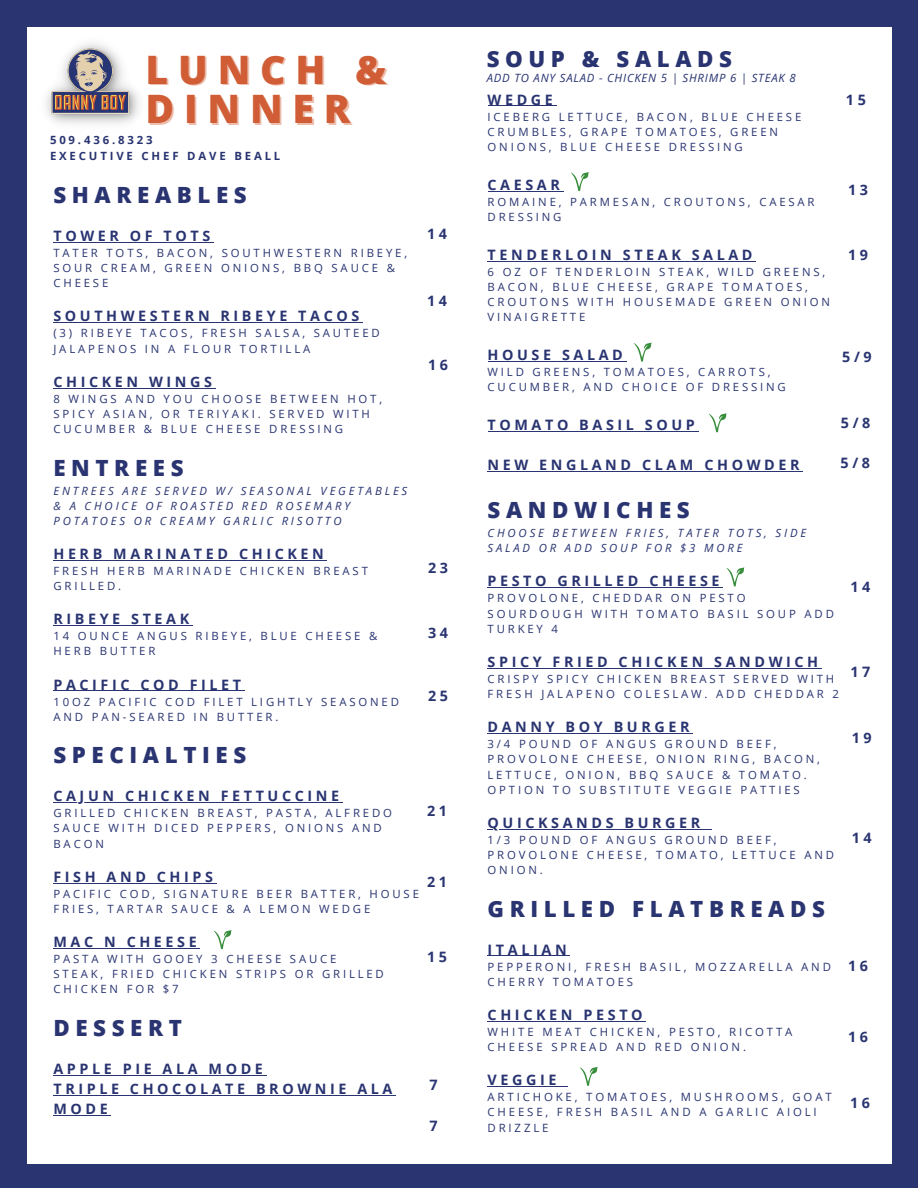
<style>
.page{position:relative;width:918px;height:1188px;background:#fff}
.page>*{position:absolute;margin:0;border:0;box-sizing:border-box;transform-origin:0 0}
.t1{font:800 39.15px "Open Sans";letter-spacing:.25em;color:#d05d35}
.t2{font:800 22.35px "Open Sans";letter-spacing:.25em;color:#293471}
.t3{font:700 14.4px/20px "Open Sans";letter-spacing:.25em;color:#293471}
.t4{font:11.4px/15.1px "Open Sans";letter-spacing:.25em;color:#293471}
.t5{font:italic 11.4px/15.1px "Open Sans";letter-spacing:.25em;color:#293471}
.t6{font:italic 11.4px "Open Sans";letter-spacing:.07em;color:#293471}
.t7{font:700 11.4px "Open Sans";letter-spacing:.25em;color:#293471}
</style>
<div class="page">
<div style="left:0;top:0;width:918px;height:1188px;background:linear-gradient(to right,#293471,#293471)"></div>
<div style="left:27px;top:27px;width:864px;height:1136px;background:#fff"></div>
<img style="left:46px;top:43px;width:93px;height:81px">
<hr style="left:53px;top:242px;width:161px;height:1px;background:#293471">
<hr style="left:53px;top:322px;width:310px;height:1px;background:#293471">
<hr style="left:53px;top:388px;width:163px;height:1px;background:#293471">
<hr style="left:53px;top:560px;width:274px;height:1px;background:#293471">
<hr style="left:53px;top:625px;width:140px;height:1px;background:#293471">
<hr style="left:53px;top:690px;width:192px;height:1px;background:#293471">
<hr style="left:53px;top:802px;width:290px;height:1px;background:#293471">
<hr style="left:53px;top:883px;width:164px;height:1px;background:#293471">
<hr style="left:53px;top:948px;width:147px;height:1px;background:#293471">
<svg style="left:53px;top:1075px;width:14px;height:1px"></svg>
<hr style="left:67px;top:1075px;width:200px;height:1px;background:#293471">
<hr style="left:53px;top:1095px;width:343px;height:1px;background:#293471">
<hr style="left:53px;top:1115px;width:58px;height:1px;background:#293471">
<hr style="left:488px;top:105px;width:68px;height:1px;background:#293471">
<hr style="left:488px;top:191px;width:75px;height:1px;background:#293471">
<hr style="left:488px;top:261px;width:268px;height:1px;background:#293471">
<hr style="left:488px;top:361px;width:138px;height:1px;background:#293471">
<hr style="left:488px;top:431px;width:210px;height:1px;background:#293471">
<hr style="left:488px;top:471px;width:315px;height:1px;background:#293471">
<hr style="left:488px;top:587px;width:235px;height:1px;background:#293471">
<hr style="left:488px;top:668px;width:334px;height:1px;background:#293471">
<hr style="left:488px;top:733px;width:205px;height:1px;background:#293471">
<hr style="left:488px;top:829px;width:216px;height:1px;background:#293471">
<hr style="left:488px;top:956px;width:82px;height:1px;background:#293471">
<hr style="left:488px;top:1021px;width:158px;height:1px;background:#293471">
<hr style="left:488px;top:1086px;width:72px;height:1px;background:#293471">
<svg style="left:726px;top:567px;width:18px;height:19px"></svg>
<svg style="left:580px;top:1067px;width:18px;height:19px"></svg>
<svg style="left:214px;top:930px;width:18px;height:19px"></svg>
<svg style="left:571px;top:172px;width:18px;height:19px"></svg>
<svg style="left:634px;top:343px;width:18px;height:19px"></svg>
<svg style="left:709px;top:413px;width:18px;height:19px"></svg>
<p class="t1" style="left:146px;top:42px;width:243px">LUNCH &amp;</p>
<p class="t1" style="left:146px;top:81px;width:206px">DINNER</p>
<p class="t7" style="left:50px;top:132px;width:104px">509.436.8323</p>
<p class="t7" style="left:50px;top:147px;width:232px">EXECUTIVE CHEF DAVE BEALL</p>
<p class="t2" style="left:53px;top:179px;width:195px">SHAREABLES</p>
<p class="t3" style="left:53px;top:225px;width:158px">TOWER OF TOTS</p>
<p class="t4" style="left:53px;top:245px;width:355px">TATER TOTS, BACON, SOUTHWESTERN RIBEYE,<br>SOUR CREAM, GREEN ONIONS, BBQ SAUCE &amp;<br>CHEESE</p>
<p class="t3" style="left:53px;top:306px;width:307px">SOUTHWESTERN RIBEYE TACOS</p>
<p class="t4" style="left:53px;top:325px;width:328px">(3) RIBEYE TACOS, FRESH SALSA, SAUTEED<br>JALAPENOS IN A FLOUR TORTILLA</p>
<p class="t3" style="left:53px;top:371px;width:160px">CHICKEN WINGS</p>
<p class="t4" style="left:53px;top:391px;width:330px">8 WINGS AND YOU CHOOSE BETWEEN HOT,<br>SPICY ASIAN, OR TERIYAKI. SERVED WITH<br>CUCUMBER &amp; BLUE CHEESE DRESSING</p>
<p class="t2" style="left:53px;top:452px;width:132px">ENTREES</p>
<p class="t5" style="left:53px;top:483px;width:355px">ENTREES ARE SERVED W/ SEASONAL VEGETABLES &amp; A CHOICE OF ROASTED RED ROSEMARY<br>POTATOES OR CREAMY GARLIC RISOTTO</p>
<p class="t3" style="left:53px;top:543px;width:272px">HERB MARINATED CHICKEN</p>
<p class="t4" style="left:53px;top:563px;width:316px">FRESH HERB MARINADE CHICKEN BREAST<br>GRILLED.</p>
<p class="t3" style="left:53px;top:609px;width:137px">RIBEYE STEAK</p>
<p class="t4" style="left:53px;top:628px;width:325px">14 OUNCE ANGUS RIBEYE, BLUE CHEESE &amp;<br>HERB BUTTER</p>
<p class="t3" style="left:53px;top:674px;width:189px">PACIFIC COD FILET</p>
<p class="t4" style="left:53px;top:694px;width:347px">10OZ PACIFIC COD FILET LIGHTLY SEASONED<br>AND PAN-SEARED IN BUTTER.</p>
<p class="t2" style="left:53px;top:739px;width:194px">SPECIALTIES</p>
<p class="t3" style="left:53px;top:786px;width:287px">CAJUN CHICKEN FETTUCCINE</p>
<p class="t4" style="left:53px;top:805px;width:340px">GRILLED CHICKEN BREAST, PASTA, ALFREDO<br>SAUCE WITH DICED PEPPERS, ONIONS AND<br>BACON</p>
<p class="t3" style="left:53px;top:866px;width:161px">FISH AND CHIPS</p>
<p class="t4" style="left:53px;top:886px;width:367px">PACIFIC COD, SIGNATURE BEER BATTER, HOUSE<br>FRIES, TARTAR SAUCE &amp; A LEMON WEDGE</p>
<p class="t3" style="left:53px;top:931px;width:145px">MAC N CHEESE</p>
<p class="t4" style="left:53px;top:951px;width:285px">PASTA WITH GOOEY 3 CHEESE SAUCE</p>
<p class="t4" style="left:53px;top:966px;width:332px">STEAK, FRIED CHICKEN STRIPS OR GRILLED<br>CHICKEN FOR $7</p>
<p class="t2" style="left:53px;top:1012px;width:130px">DESSERT</p>
<p class="t3" style="left:53px;top:1058px;width:211px">APPLE PIE ALA MODE</p>
<p class="t3" style="left:53px;top:1078px;width:340px">TRIPLE CHOCOLATE BROWNIE ALA<br>MODE</p>
<p class="t3" style="left:427px;top:224px;width:21px">1 4</p>
<p class="t3" style="left:427px;top:291px;width:21px">1 4</p>
<p class="t3" style="left:428px;top:355px;width:21px">1 6</p>
<p class="t3" style="left:428px;top:557px;width:21px">2 3</p>
<p class="t3" style="left:428px;top:622px;width:21px">3 4</p>
<p class="t3" style="left:428px;top:686px;width:21px">2 5</p>
<p class="t3" style="left:427px;top:800px;width:21px">2 1</p>
<p class="t3" style="left:427px;top:872px;width:21px">2 1</p>
<p class="t3" style="left:427px;top:947px;width:21px">1 5</p>
<p class="t3" style="left:429px;top:1075px;width:10px">7</p>
<p class="t3" style="left:429px;top:1116px;width:10px">7</p>
<p class="t2" style="left:487px;top:43px;width:247px">SOUP &amp; SALADS</p>
<p class="t6" style="left:487px;top:70px;width:310px">ADD TO ANY SALAD - CHICKEN 5 | SHRIMP 6 | STEAK 8</p>
<p class="t3" style="left:488px;top:89px;width:67px">WEDGE</p>
<p class="t3" style="left:846px;top:89px;width:21px">1 5</p>
<p class="t4" style="left:488px;top:109px;width:315px">ICEBERG LETTUCE, BACON, BLUE CHEESE<br>CRUMBLES, GRAPE TOMATOES, GREEN<br>ONIONS, BLUE CHEESE DRESSING</p>
<p class="t3" style="left:488px;top:174px;width:74px">CAESAR</p>
<p class="t4" style="left:488px;top:194px;width:329px">ROMAINE, PARMESAN, CROUTONS, CAESAR<br>DRESSING</p>
<p class="t3" style="left:488px;top:244px;width:267px">TENDERLOIN STEAK SALAD</p>
<p class="t4" style="left:488px;top:264px;width:344px">6 OZ OF TENDERLOIN STEAK, WILD GREENS,<br>BACON, BLUE CHEESE, GRAPE TOMATOES,<br>CROUTONS WITH HOUSEMADE GREEN ONION<br>VINAIGRETTE</p>
<p class="t3" style="left:488px;top:345px;width:137px">HOUSE SALAD</p>
<p class="t4" style="left:488px;top:364px;width:300px">WILD GREENS, TOMATOES, CARROTS,<br>CUCUMBER, AND CHOICE OF DRESSING</p>
<p class="t3" style="left:488px;top:415px;width:209px">TOMATO BASIL SOUP</p>
<p class="t3" style="left:488px;top:454px;width:313px">NEW ENGLAND CLAM CHOWDER</p>
<p class="t2" style="left:488px;top:494px;width:204px">SANDWICHES</p>
<p class="t5" style="left:488px;top:525px;width:320px">CHOOSE BETWEEN FRIES, TATER TOTS, SIDE<br>SALAD OR ADD SOUP FOR $3 MORE</p>
<p class="t3" style="left:488px;top:571px;width:233px">PESTO GRILLED CHEESE</p>
<p class="t4" style="left:488px;top:590px;width:348px">PROVOLONE, CHEDDAR ON PESTO<br>SOURDOUGH WITH TOMATO BASIL SOUP ADD<br>TURKEY 4</p>
<p class="t3" style="left:488px;top:651px;width:332px">SPICY FRIED CHICKEN SANDWICH</p>
<p class="t4" style="left:488px;top:671px;width:353px">CRISPY SPICY CHICKEN BREAST SERVED WITH<br>FRESH JALAPENO COLESLAW. ADD CHEDDAR 2</p>
<p class="t3" style="left:488px;top:717px;width:203px">DANNY BOY BURGER</p>
<p class="t4" style="left:488px;top:736px;width:334px">3/4 POUND OF ANGUS GROUND BEEF, PROVOLONE CHEESE, ONION RING, BACON, LETTUCE, ONION, BBQ SAUCE &amp; TOMATO.<br>OPTION TO SUBSTITUTE VEGGIE PATTIES</p>
<p class="t3" style="left:488px;top:812px;width:214px">QUICKSANDS BURGER</p>
<p class="t4" style="left:488px;top:832px;width:348px">1/3 POUND OF ANGUS GROUND BEEF,<br>PROVOLONE CHEESE, TOMATO, LETTUCE AND<br>ONION.</p>
<p class="t2" style="left:488px;top:893px;width:339px">GRILLED FLATBREADS</p>
<p class="t3" style="left:488px;top:939px;width:81px">ITALIAN</p>
<p class="t4" style="left:488px;top:959px;width:345px">PEPPERONI, FRESH BASIL, MOZZARELLA AND<br>CHERRY TOMATOES</p>
<p class="t3" style="left:488px;top:1004px;width:157px">CHICKEN PESTO</p>
<p class="t4" style="left:488px;top:1024px;width:306px">WHITE MEAT CHICKEN, PESTO, RICOTTA<br>CHEESE SPREAD AND RED ONION.</p>
<p class="t3" style="left:488px;top:1070px;width:71px">VEGGIE</p>
<p class="t4" style="left:488px;top:1089px;width:346px">ARTICHOKE, TOMATOES, MUSHROOMS, GOAT<br>CHEESE, FRESH BASIL AND A GARLIC AIOLI<br>DRIZZLE</p>
<p class="t3" style="left:848px;top:179px;width:21px">1 3</p>
<p class="t3" style="left:848px;top:244px;width:21px">1 9</p>
<p class="t3" style="left:842px;top:346px;width:31px">5/9</p>
<p class="t3" style="left:841px;top:413px;width:31px">5/8</p>
<p class="t3" style="left:841px;top:453px;width:31px">5/8</p>
<p class="t3" style="left:850px;top:576px;width:21px">1 4</p>
<p class="t3" style="left:850px;top:662px;width:21px">1 7</p>
<p class="t3" style="left:852px;top:728px;width:21px">1 9</p>
<p class="t3" style="left:852px;top:827px;width:21px">1 4</p>
<p class="t3" style="left:848px;top:955px;width:21px">1 6</p>
<p class="t3" style="left:848px;top:1026px;width:21px">1 6</p>
<p class="t3" style="left:850px;top:1092px;width:21px">1 6</p>
</div>
